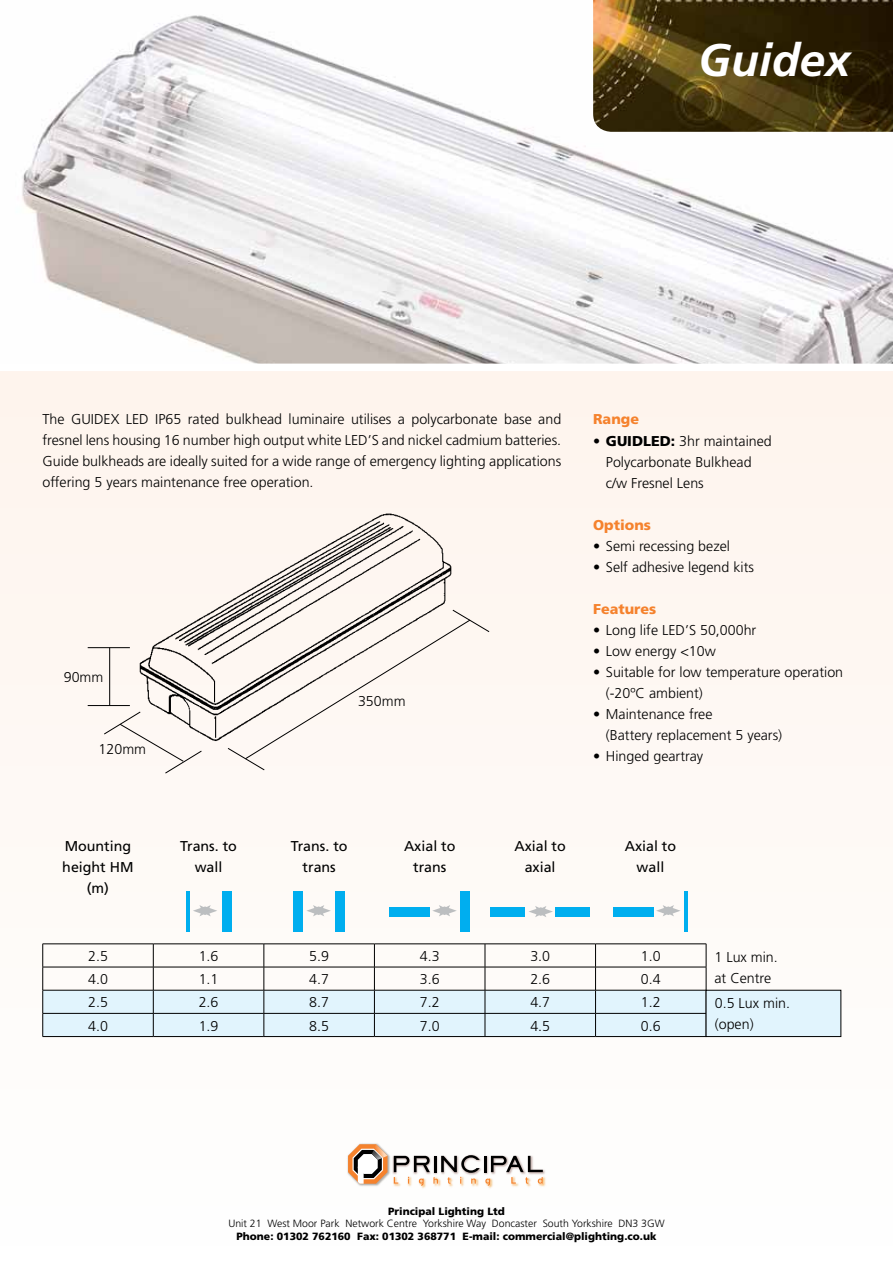
<style>
.page{position:relative;width:893px;height:1263px;background:#fef9f5}
.page>*{position:absolute;margin:0;border:0;box-sizing:border-box;transform-origin:0 0}
.t1{font:italic 700 45.6px "Frutiger";color:#fff}
.t2{font:300 14.25px/21px "Frutiger";color:#000}
.t3{font:14.25px/21px "Frutiger";color:#000;text-align:center}
.t4{font:900 14.25px "Frutiger";color:#f5822d}
.t5{font:900 10.5px "Frutiger";color:#000}
.t6{font:300 10.5px "Frutiger";color:#000}
.s1{font-weight:900}
</style>
<div class="page">
<img style="left:22px;top:15px;width:871px;height:349px">
<div style="left:552px;top:0;width:341px;height:173px;background:#fff"></div>
<img style="left:593px;top:0;width:300px;height:132px">
<div style="left:0;top:364px;width:893px;height:7px;background:#fff"></div>
<img style="left:95px;top:513px;width:357px;height:229px">
<hr style="left:88px;top:647px;width:42px;height:1px;background:#000">
<hr style="left:88px;top:705px;width:42px;height:1px;background:#000">
<hr style="left:109px;top:648px;width:1px;height:57px;background:#000">
<svg style="left:103px;top:711px;width:99px;height:63px"></svg>
<svg style="left:227px;top:609px;width:263px;height:162px"></svg>
<hr style="left:43px;top:943px;width:110px;height:1px;background:#000">
<hr style="left:153px;top:943px;width:111px;height:1px;background:#000">
<hr style="left:264px;top:943px;width:110px;height:1px;background:#000">
<hr style="left:374px;top:943px;width:111px;height:1px;background:#000">
<hr style="left:485px;top:943px;width:111px;height:1px;background:#000">
<hr style="left:596px;top:943px;width:110px;height:1px;background:#000">
<svg style="left:42px;top:944px;width:665px;height:92px"></svg>
<hr style="left:43px;top:1036px;width:110px;height:1px;background:#000">
<hr style="left:153px;top:1036px;width:111px;height:1px;background:#000">
<hr style="left:264px;top:1036px;width:110px;height:1px;background:#000">
<hr style="left:374px;top:1036px;width:111px;height:1px;background:#000">
<hr style="left:485px;top:1036px;width:111px;height:1px;background:#000">
<hr style="left:596px;top:1036px;width:110px;height:1px;background:#000">
<div style="left:706px;top:990px;width:135px;height:46px;background:#e1f4fd"></div>
<div style="left:706px;top:990px;width:135px;height:47px;border:1px solid #000"></div>
<svg style="left:423px;top:905px;width:34px;height:12px"></svg>
<div style="left:460px;top:891px;width:10px;height:41px;background:#00aeef"></div>
<div style="left:390px;top:907px;width:40px;height:9px;background:#00aeef"></div>
<svg style="left:524px;top:906px;width:32px;height:11px"></svg>
<div style="left:490px;top:907px;width:34px;height:10px;background:#00aeef"></div>
<div style="left:556px;top:907px;width:34px;height:10px;background:#00aeef"></div>
<svg style="left:307px;top:905px;width:24px;height:11px"></svg>
<div style="left:335px;top:891px;width:10px;height:41px;background:#00aeef"></div>
<div style="left:293px;top:891px;width:10px;height:41px;background:#00aeef"></div>
<svg style="left:189px;top:892px;width:28px;height:37px"></svg>
<div style="left:222px;top:891px;width:9px;height:41px;background:#00aeef"></div>
<hr style="left:186px;top:891px;width:3px;height:41px;background:#00aeef">
<svg style="left:647px;top:905px;width:33px;height:12px"></svg>
<div style="left:613px;top:907px;width:40px;height:9px;background:#00aeef"></div>
<hr style="left:684px;top:891px;width:4px;height:41px;background:#00aeef">
<img style="left:347px;top:1143px;width:43px;height:43px">
<svg style="left:348px;top:1144px;width:39px;height:40px"></svg>
<img style="left:392px;top:1154px;width:81px;height:19px">
<svg style="left:393px;top:1155px;width:153px;height:33px"></svg>
<h1 class="t1" style="left:698px;top:33px;width:154px">Guidex</h1>
<p class="t2" style="left:42px;top:409px;width:520px;text-align:justify">The Guidex LED IP65 rated bulkhead luminaire utilises a polycarbonate base and fresnel lens housing 16 number high output white led’s and nickel cadmium batteries.<br>Guide bulkheads are ideally suited for a wide range of emergency lighting applications offering 5 years maintenance free operation.</p>
<p class="t2" style="left:64px;top:666px;width:41px">90mm</p>
<p class="t2" style="left:99px;top:738px;width:49px">120mm</p>
<p class="t2" style="left:358px;top:691px;width:49px">350mm</p>
<p class="t4" style="left:593px;top:411px;width:47px">Range</p>
<p class="t2" style="left:606px;top:430px;width:167px;text-indent:-13px"><span class="s1">• Guidled:</span> 3hr maintained<br>Polycarbonate Bulkhead c/w Fresnel Lens</p>
<p class="t4" style="left:593px;top:516px;width:59px">Options</p>
<p class="t2" style="left:593px;top:535px;width:138px">• Semi recessing bezel</p>
<p class="t2" style="left:593px;top:556px;width:162px">• Self adhesive legend kits</p>
<p class="t4" style="left:593px;top:600px;width:65px">Features</p>
<p class="t2" style="left:593px;top:619px;width:165px">• Long life led’s 50,000hr</p>
<p class="t2" style="left:593px;top:640px;width:124px">• Low energy &lt;10w</p>
<p class="t2" style="left:606px;top:661px;width:239px;text-indent:-13px">• Suitable for low temperature operation (-20ºC ambient)</p>
<p class="t2" style="left:606px;top:703px;width:178px;text-indent:-13px">• Maintenance free<br>(Battery replacement 5 years)</p>
<p class="t2" style="left:593px;top:745px;width:112px">• H inged geartray</p>
<p class="t3" style="left:62px;top:835px;width:73px">Mounting height HM (m)</p>
<p class="t3" style="left:180px;top:835px;width:58px">Trans. to wall</p>
<p class="t3" style="left:291px;top:835px;width:58px">Trans. to trans</p>
<p class="t3" style="left:404px;top:835px;width:53px">Axial to trans</p>
<p class="t3" style="left:514px;top:835px;width:53px">Axial to axial</p>
<p class="t3" style="left:625px;top:835px;width:53px">Axial to wall</p>
<p class="t2" style="left:88px;top:945px;width:21px">2.5</p>
<p class="t2" style="left:199px;top:945px;width:21px">1.6</p>
<p class="t2" style="left:309px;top:945px;width:21px">5.9</p>
<p class="t2" style="left:420px;top:945px;width:21px">4.3</p>
<p class="t2" style="left:530px;top:945px;width:21px">3.0</p>
<p class="t2" style="left:641px;top:945px;width:21px">1.0</p>
<p class="t2" style="left:88px;top:969px;width:21px">4.0</p>
<p class="t2" style="left:199px;top:969px;width:21px">1.1</p>
<p class="t2" style="left:309px;top:969px;width:21px">4.7</p>
<p class="t2" style="left:420px;top:969px;width:21px">3.6</p>
<p class="t2" style="left:530px;top:969px;width:21px">2.6</p>
<p class="t2" style="left:641px;top:969px;width:21px">0.4</p>
<p class="t2" style="left:88px;top:992px;width:21px">2.5</p>
<p class="t2" style="left:199px;top:992px;width:21px">2.6</p>
<p class="t2" style="left:309px;top:992px;width:21px">8.7</p>
<p class="t2" style="left:420px;top:992px;width:21px">7.2</p>
<p class="t2" style="left:530px;top:992px;width:21px">4.7</p>
<p class="t2" style="left:641px;top:992px;width:21px">1.2</p>
<p class="t2" style="left:88px;top:1015px;width:21px">4.0</p>
<p class="t2" style="left:199px;top:1015px;width:21px">1.9</p>
<p class="t2" style="left:309px;top:1015px;width:21px">8.5</p>
<p class="t2" style="left:420px;top:1015px;width:21px">7.0</p>
<p class="t2" style="left:530px;top:1015px;width:21px">4.5</p>
<p class="t2" style="left:641px;top:1015px;width:21px">0.6</p>
<p class="t2" style="left:714px;top:947px;width:65px">1 Lux min. at Centre</p>
<p class="t2" style="left:715px;top:993px;width:77px">0.5 Lux min. (open)</p>
<p class="t5" style="left:388px;top:1205px;width:118px">Principal Lighting Ltd</p>
<p class="t6" style="left:228px;top:1218px;width:438px">Unit 21 West Moor Park Network Centre Yorkshire Way Doncaster South Yorkshire DN3 3GW</p>
<p class="t5" style="left:237px;top:1230px;width:421px">Phone: 01302 762160 Fax: 01302 368771 E-mail: commercial@plighting.co.uk</p>
</div>
